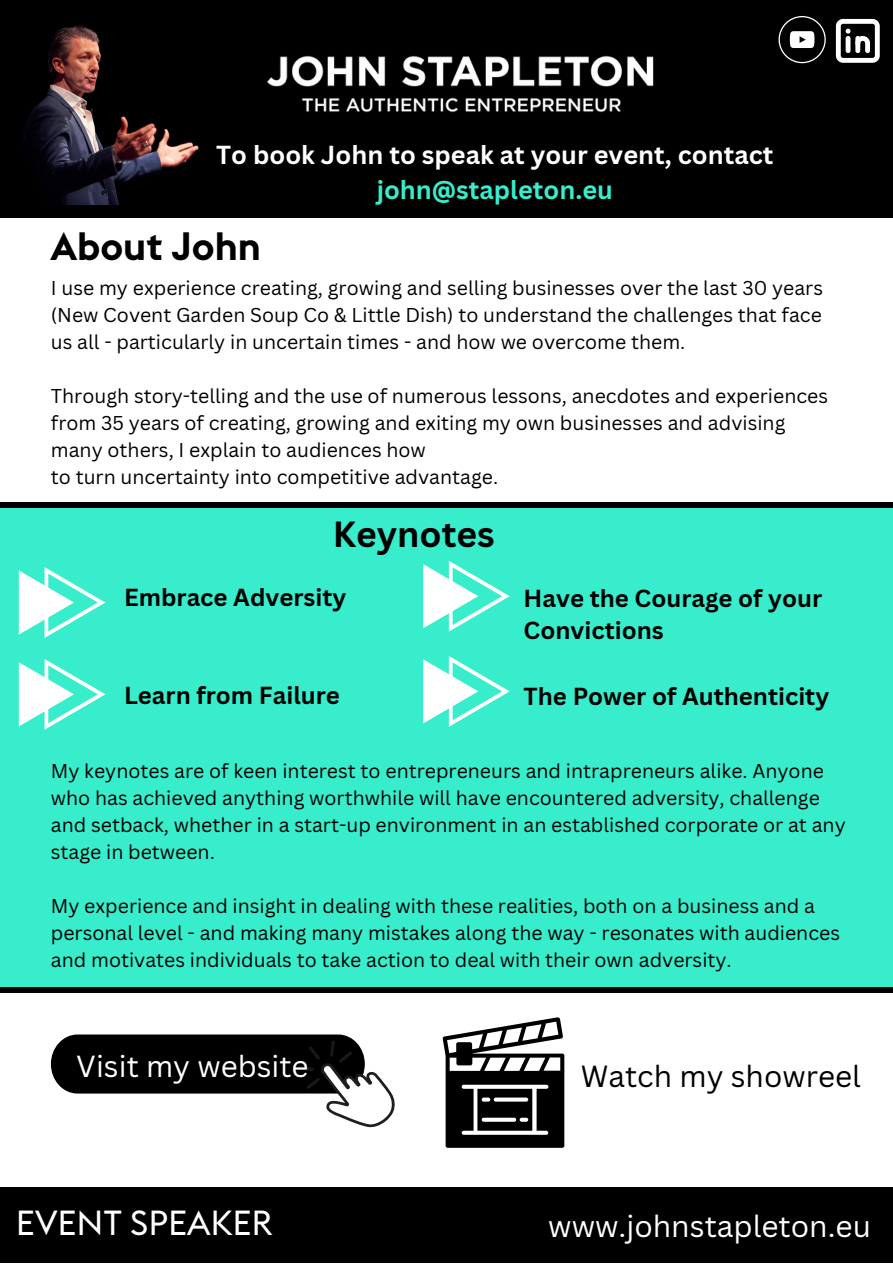
<style>
.page{position:relative;width:893px;height:1264px;background:#fff}
.page>*{position:absolute;margin:0;border:0;box-sizing:border-box;transform-origin:0 0}
.t1{font:600 39px "Euclid Flex";color:#000}
.t2{font:700 35.4px "Canva Sans";color:#000}
.t3{font:34.35px "Euclid Flex";color:#fff}
.t4{font:29.85px "Canva Sans";color:#fff}
.t5{font:29.7px "Canva Sans";color:#000}
.t6{font:29.7px "Canva Sans";color:#fff}
.t7{font:700 25.35px/34.8px "Canva Sans";color:#fff;text-align:center}
.t8{font:700 24px/32.5px "Canva Sans";color:#000}
.t9{font:19.5px/27px "Canva Sans";color:#000}
.s1{color:#37edcc}
</style>
<div class="page">
<div style="left:0;top:0;width:892px;height:217px;background:#000"></div>
<img style="left:304px;top:55px;width:350px;height:58px">
<svg style="left:835px;top:19px;width:44px;height:44px"></svg>
<div style="left:0;top:504px;width:892px;height:483px;background:#37edcc"></div>
<svg style="left:19px;top:567px;width:86px;height:71px"></svg>
<svg style="left:19px;top:659px;width:86px;height:70px"></svg>
<div style="left:0;top:1187px;width:892px;height:75px;background:#000"></div>
<div style="left:0;top:502px;width:892px;height:5px;background:#000"></div>
<div style="left:0;top:987px;width:892px;height:6px;background:#000"></div>
<img style="left:22px;top:25px;width:282px;height:180px">
<svg style="left:423px;top:561px;width:86px;height:70px"></svg>
<svg style="left:423px;top:656px;width:86px;height:70px"></svg>
<svg style="left:51px;top:1017px;width:513px;height:131px"></svg>
<svg style="left:778px;top:16px;width:47px;height:47px"></svg>
<p class="t7" style="left:216px;top:137px;width:558px">To book John to speak at your event, contact <span class="s1">john@stapleton.eu</span></p>
<p class="t1" style="left:51px;top:229px;width:212px">About John</p>
<p class="t9" style="left:51px;top:274px;width:773px;text-align:justify">I use my experience creating, growing and selling businesses over the last 30 years (New Covent Garden Soup Co &amp; Little Dish) to understand the challenges that face us all - particularly in uncertain times - and how we overcome them.</p>
<p class="t9" style="left:51px;top:381px;width:778px">Through story-telling and the use of numerous lessons, anecdotes and experiences from 35 years of creating, growing and exiting my own businesses and advising many others, I explain to audiences how</p>
<p class="t9" style="left:51px;top:462px;width:449px">to turn uncertainty into competitive advantage.</p>
<p class="t2" style="left:333px;top:509px;width:164px">Keynotes</p>
<p class="t8" style="left:124px;top:580px;width:224px">Embrace Adversity</p>
<p class="t8" style="left:124px;top:678px;width:217px">Learn from Failure</p>
<p class="t8" style="left:523px;top:581px;width:300px">Have the Courage of your<br>Convictions</p>
<p class="t8" style="left:523px;top:679px;width:307px">The Power of Authenticity</p>
<p class="t9" style="left:51px;top:757px;width:796px">My keynotes are of keen interest to entrepreneurs and intrapreneurs alike. Anyone who has achieved anything worthwhile will have encountered adversity, challenge and setback, whether in a start-up environment in an established corporate or at any stage in between.</p>
<p class="t9" style="left:51px;top:891px;width:790px">My experience and insight in dealing with these realities, both on a business and a personal level - and making many mistakes along the way - resonates with audiences and motivates individuals to take action to deal with their own adversity.</p>
<p class="t6" style="left:76px;top:1044px;width:234px">Visit my website</p>
<p class="t5" style="left:581px;top:1054px;width:281px">Watch my showreel</p>
<p class="t3" style="left:16px;top:1200px;width:258px">EVENT SPEAKER</p>
<p class="t4" style="left:548px;top:1204px;width:324px">www.johnstapleton.eu</p>
</div>
